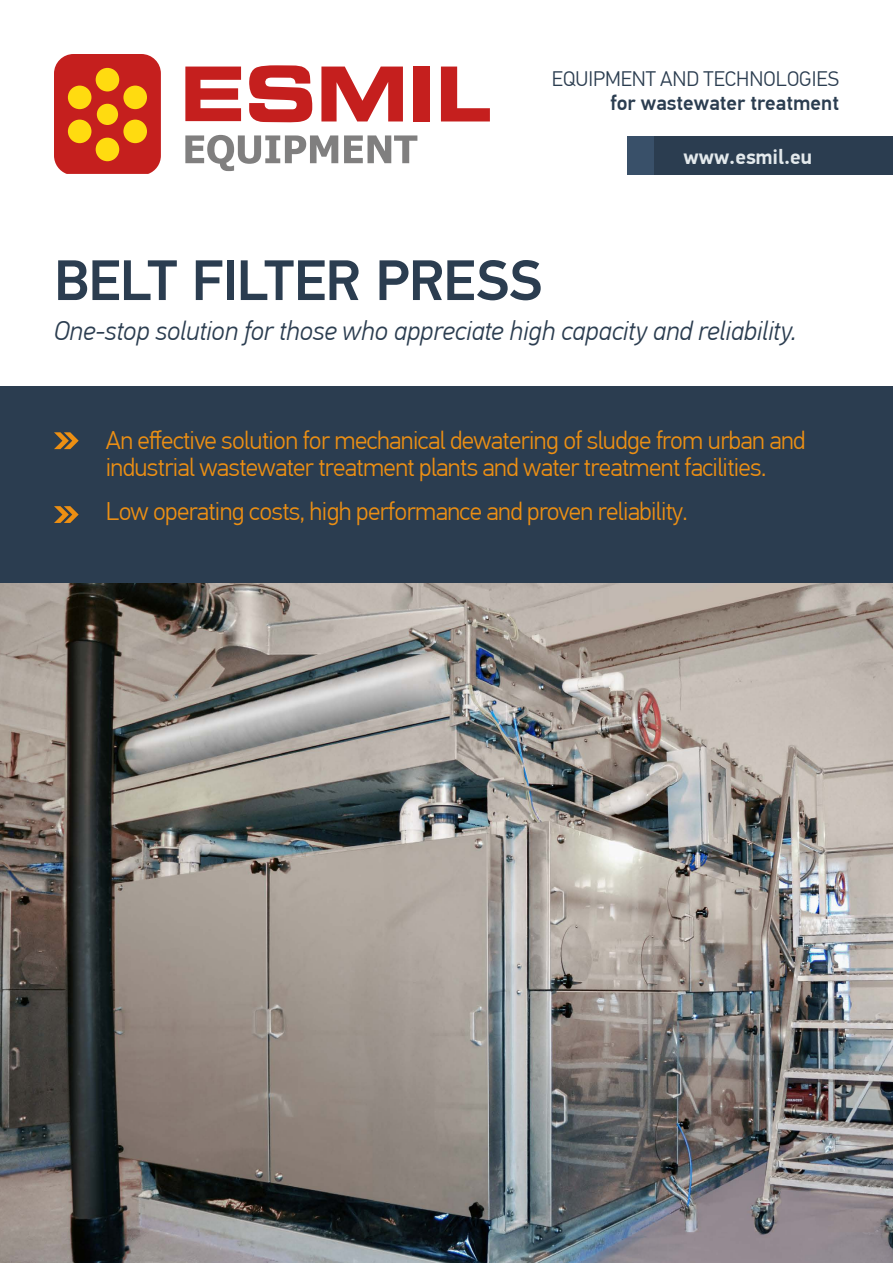
<style>
.page{position:relative;width:893px;height:1263px;background:#fff}
.page>*{position:absolute;margin:0;border:0;box-sizing:border-box;transform-origin:0 0}
.t1{font:500 57px "PF Din Text Pro";letter-spacing:-.01em;color:#2b3d50}
.t2{font:italic 300 27px "PF Din Text Pro";letter-spacing:-.005em;color:#2b3d50}
.t3{font:300 25.5px/27px "PF Din Text Pro";letter-spacing:-.025em;color:#ec8f13}
.t4{font:300 21px "PF Din Text Pro";color:#2b3d50}
.t5{font:500 21px "PF Din Text Pro";color:#2b3d50}
.t6{font:700 21px "PF Din Display Pro";color:#e3e9ec}
</style>
<div class="page">
<img style="left:0;top:583px;width:893px;height:680px">
<div style="left:0;top:386px;width:893px;height:197px;background:#2b3d50"></div>
<svg style="left:54px;top:432px;width:25px;height:17px"></svg>
<svg style="left:54px;top:506px;width:25px;height:17px"></svg>
<div style="left:628px;top:137px;width:265px;height:38px;background:#395069"></div>
<div style="left:655px;top:137px;width:238px;height:38px;background:#2b3d50"></div>
<svg style="left:54px;top:54px;width:107px;height:120px;background:#c72724"></svg>
<div style="left:96px;top:138px;width:23px;height:23px;background:#ffdb10;border-radius:50%"></div>
<div style="left:97px;top:104px;width:21px;height:21px;background:#ffdb10;border-radius:50%"></div>
<div style="left:96px;top:68px;width:23px;height:23px;background:#ffdb10;border-radius:50%"></div>
<div style="left:68px;top:86px;width:23px;height:23px;background:#ffdb10;border-radius:50%"></div>
<div style="left:123px;top:86px;width:24px;height:23px;background:#ffdb10;border-radius:50%"></div>
<div style="left:68px;top:120px;width:23px;height:23px;background:#ffdb10;border-radius:50%"></div>
<div style="left:123px;top:120px;width:24px;height:23px;background:#ffdb10;border-radius:50%"></div>
<svg style="left:185px;top:67px;width:56px;height:54px"></svg>
<div style="left:414px;top:67px;width:15px;height:54px;background:#c51f1e"></div>
<svg style="left:441px;top:67px;width:49px;height:54px"></svg>
<svg style="left:321px;top:67px;width:82px;height:54px"></svg>
<svg style="left:249px;top:65px;width:63px;height:58px"></svg>
<svg style="left:185px;top:135px;width:153px;height:36px"></svg>
<svg style="left:344px;top:135px;width:73px;height:28px"></svg>
<p class="t4" style="left:552px;top:66px;width:289px">EQUIPMENT AND TECHNOLOGIES</p>
<p class="t5" style="left:610px;top:90px;width:230px">for wastewater treatment</p>
<h1 class="t1" style="left:54px;top:246px;width:490px">BELT FILTER PRESS</h1>
<p class="t6" style="left:684px;top:144px;width:130px">www.esmil.eu</p>
<p class="t2" style="left:54px;top:315px;width:744px">One-stop solution for those who appreciate high capacity and reliability.</p>
<p class="t3" style="left:106px;top:427px;width:701px">An effective solution for mechanical dewatering of sludge from urban and industrial wastewater treatment plants and water treatment facilities.</p>
<p class="t3" style="left:106px;top:498px;width:583px">Low operating costs, high performance and proven reliability.</p>
</div>
